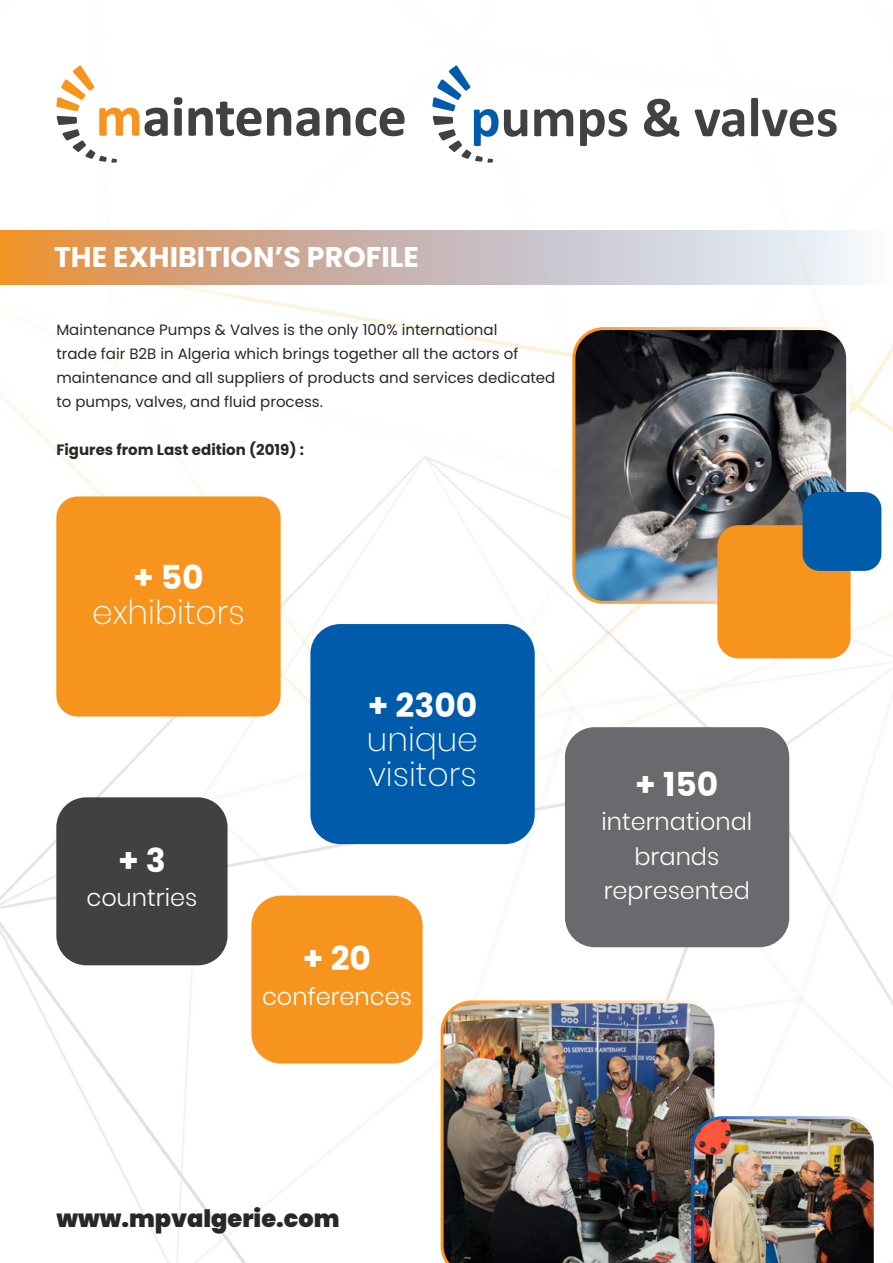
<style>
.page{position:relative;width:893px;height:1263px;background:#fff}
.page>*{position:absolute;margin:0;border:0;box-sizing:border-box;transform-origin:0 0}
.t1{font:200 33px/34.5px "Poppins";color:#fff}
.t2{font:700 33px "Poppins";color:#fff}
.t3{font:700 28.5px "Poppins";color:#fff}
.t4{font:300 24px/34.5px "Poppins";color:#fff;text-align:center}
.t5{font:900 24px "Poppins";color:#292829}
.t6{font:15px/24px "Poppins";color:#292829}
.t7{font:700 15px "Poppins";color:#292829}
</style>
<div class="page">
<img style="left:0;top:97px;width:893px;height:331px">
<img style="left:0;top:428px;width:893px;height:835px">
<svg style="left:0;top:231px;width:893px;height:54px;background:#d7bdae"></svg>
<img style="left:574px;top:329px;width:274px;height:273px">
<div style="left:572px;top:327px;width:277px;height:277px;border:3px solid #fff;border-radius:30px"></div>
<div style="left:717px;top:525px;width:134px;height:133px;background:#f7941e;border-radius:21px"></div>
<div style="left:803px;top:492px;width:78px;height:79px;background:#005cab;border-radius:17px"></div>
<svg style="left:56px;top:65px;width:112px;height:98px"></svg>
<svg style="left:174px;top:97px;width:8px;height:39px"></svg>
<svg style="left:188px;top:102px;width:131px;height:34px"></svg>
<svg style="left:326px;top:108px;width:79px;height:28px"></svg>
<svg style="left:432px;top:65px;width:95px;height:98px"></svg>
<svg style="left:534px;top:109px;width:39px;height:27px"></svg>
<svg style="left:580px;top:109px;width:47px;height:37px"></svg>
<svg style="left:644px;top:99px;width:35px;height:38px"></svg>
<svg style="left:695px;top:109px;width:49px;height:28px"></svg>
<svg style="left:751px;top:98px;width:86px;height:39px"></svg>
<div style="left:56px;top:496px;width:225px;height:220px;background:#f7941e;border-radius:21px"></div>
<div style="left:310px;top:624px;width:225px;height:220px;background:#005cab;border-radius:30px"></div>
<div style="left:565px;top:727px;width:224px;height:220px;background:#696a6d;border-radius:30px"></div>
<div style="left:56px;top:797px;width:172px;height:168px;background:#414042;border-radius:30px"></div>
<div style="left:251px;top:895px;width:172px;height:168px;background:#f7941e;border-radius:30px"></div>
<img style="left:441px;top:1000px;width:276px;height:263px">
<img style="left:691px;top:1116px;width:186px;height:147px">
<h2 class="t3" style="left:54px;top:241px;width:366px">THE EXHIBITION’S PROFILE</h2>
<p class="t6" style="left:56px;top:317px;width:501px">Maintenance Pumps &amp; Valves is the only 100% international<br>trade fair B2B in Algeria which brings together all the actors of maintenance and all suppliers of products and services dedicated to pumps, valves, and fluid process.</p>
<p class="t7" style="left:56px;top:441px;width:249px">Figures from Last edition (2019) :</p>
<h1 class="t2" style="left:133px;top:559px;width:72px">+ 50</h1>
<h1 class="t1" style="left:92px;top:595px;width:154px">exhibitors</h1>
<h1 class="t2" style="left:118px;top:841px;width:49px">+ 3</h1>
<h3 class="t4" style="left:87px;top:881px;width:112px">countries</h3>
<h1 class="t2" style="left:368px;top:686px;width:111px">+ 2300</h1>
<h1 class="t1" style="left:367px;top:723px;width:112px">unique visitors</h1>
<h1 class="t2" style="left:303px;top:939px;width:70px">+ 20</h1>
<h3 class="t4" style="left:262px;top:979px;width:151px">conferences</h3>
<h1 class="t2" style="left:635px;top:765px;width:85px">+ 150</h1>
<h3 class="t4" style="left:601px;top:805px;width:152px">international brands represented</h3>
<h3 class="t5" style="left:56px;top:1205px;width:285px">www.mpvalgerie.com</h3>
</div>
